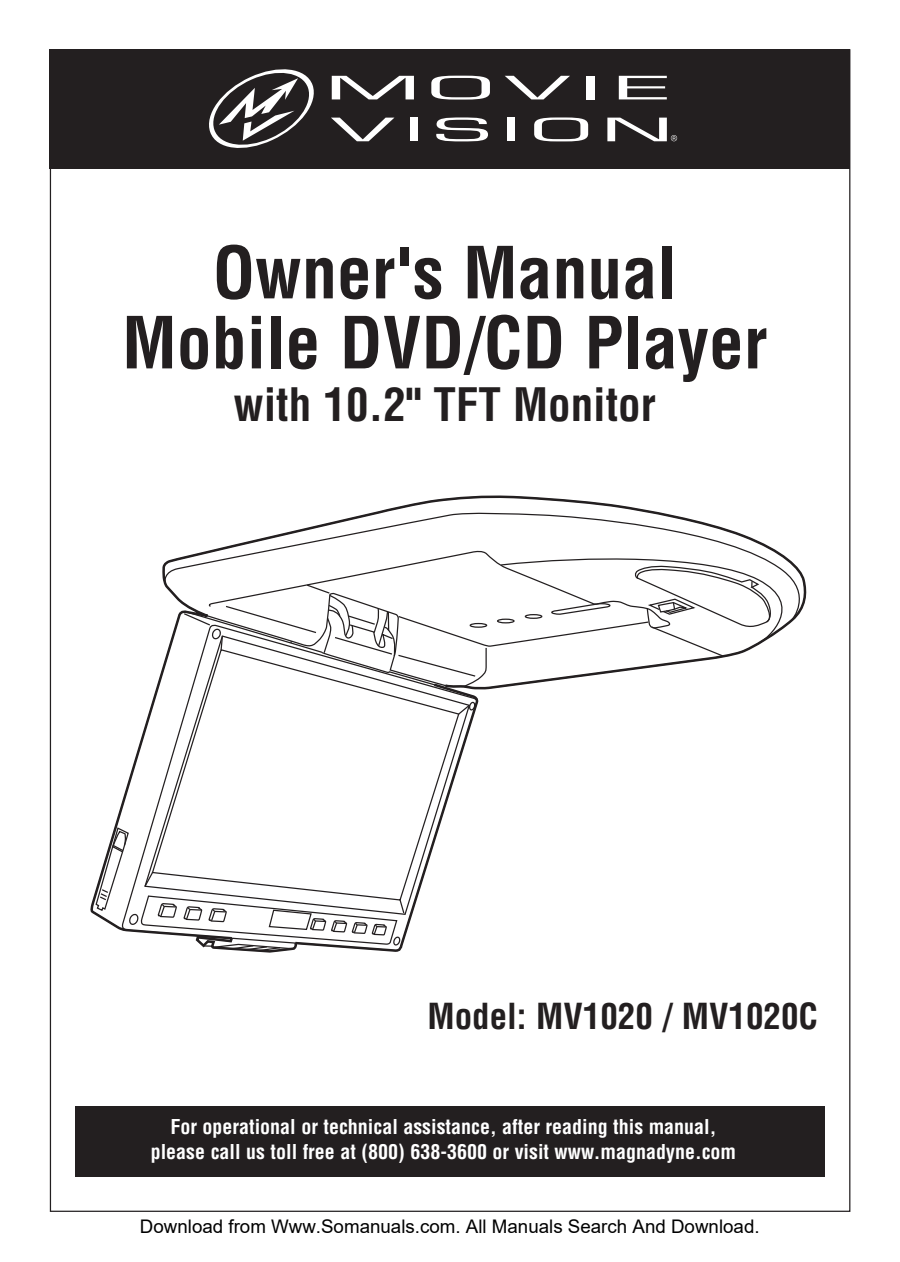
<style>
.page{position:relative;width:900px;height:1262px;background:#fff}
.page>*{position:absolute;margin:0;border:0;box-sizing:border-box;transform-origin:0 0}
.t1{font:700 condensed 70px/70px "Helvetica";color:#231f20;text-align:center}
.t2{font:700 condensed 45px "Helvetica";color:#231f20}
.t3{font:700 condensed 35px "Helvetica";color:#231f20}
.t4{font:700 condensed 20px/25px "Helvetica";color:#fff;text-align:center}
.t5{font:18.75px "Arial";color:#000}
</style>
<div class="page">
<div style="left:76px;top:1106px;width:749px;height:70px;background:#231f20"></div>
<div style="left:50px;top:50px;width:800px;height:119px;background:#231f20"></div>
<svg style="left:332px;top:76px;width:82px;height:23px"></svg>
<svg style="left:431px;top:76px;width:59px;height:24px"></svg>
<svg style="left:505px;top:76px;width:65px;height:23px"></svg>
<div style="left:587px;top:76px;width:8px;height:23px;background:#fff"></div>
<svg style="left:619px;top:76px;width:48px;height:23px"></svg>
<svg style="left:331px;top:118px;width:63px;height:23px"></svg>
<div style="left:410px;top:118px;width:8px;height:23px;background:#fff"></div>
<svg style="left:436px;top:117px;width:52px;height:24px"></svg>
<div style="left:507px;top:118px;width:8px;height:23px;background:#fff"></div>
<svg style="left:534px;top:117px;width:54px;height:24px"></svg>
<svg style="left:209px;top:69px;width:105px;height:79px"></svg>
<svg style="left:607px;top:118px;width:70px;height:23px"></svg>
<svg style="left:196px;top:941px;width:97px;height:12px"></svg>
<svg style="left:90px;top:495px;width:716px;height:446px"></svg>
<svg style="left:293px;top:682px;width:185px;height:270px"></svg>
<h1 class="t1" style="left:122px;top:239px;width:647px">Owner's Manual<br>Mobile DVD/CD Player</h1>
<h2 class="t2" style="left:234px;top:379px;width:424px">with 10.2" TFT Monitor</h2>
<h3 class="t3" style="left:428px;top:996px;width:392px">Model: MV1020 / MV1020C</h3>
<p class="t4" style="left:151px;top:1114px;width:587px">For operational or technical assistance, after reading this manual, please call us toll free at (800) 638-3600 or visit www.magnadyne.com</p>
<p class="t5" style="left:140px;top:1215px;width:621px">Download from Www.Somanuals.com. All Manuals Search And Download.</p>
</div>
